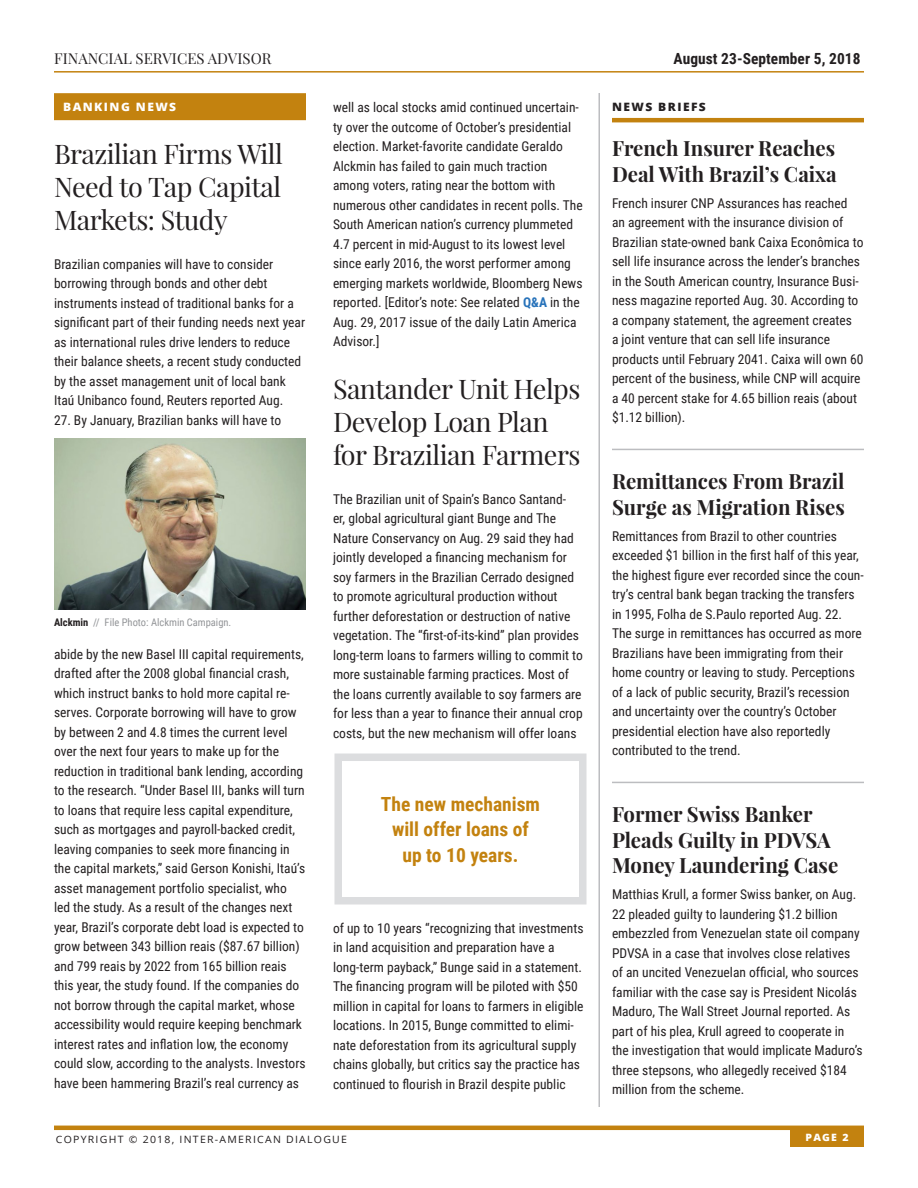
<style>
.page{position:relative;width:918px;height:1188px;background:#fff}
.page>*{position:absolute;margin:0;border:0;box-sizing:border-box;transform-origin:0 0}
.Subhead_18pt{font:27px/33px "Playfair Display";letter-spacing:-.02em;color:#231f20;text-align:justify}
.Subhead-_14pt_-_BOLD{font:700 21px/25.5px "Playfair Display";color:#231f20}
.Callouts_in_Box_-_13{font:700 19.5px/25.5px "Roboto Condensed";color:#c3820f;text-align:center}
.t1{font:700 15.3px "Roboto Condensed";letter-spacing:.005em;color:#231f20}
.t2{font:15px "Playfair Display";letter-spacing:.005em;color:#231f20}
.Subhead_18pt-2{font:13.5px/19.5px "Roboto Condensed";color:#231f20}
.Main_Body_Text{font:13.5px/19.5px "Roboto Condensed";color:#231f20}
.News_Briefs__Body_T{font:13.5px/19.5px "Roboto Condensed";color:#231f20}
.Subhead-_14pt_-_BOLD-2{font:13.5px/19.5px "Roboto Condensed";color:#231f20}
.Sections_-_with_Yell{font:800 11.55px "Open Sans";letter-spacing:.12em;color:#fff;scale:1.04 1}
.News_Briefs__Title{font:800 11.55px "Open Sans";letter-spacing:.12em;color:#231f20;scale:1.04 1}
.Photo_caption{font:10.5px "Roboto Condensed";color:#939598}
.t3{font:10.05px "Open Sans";letter-spacing:.12em;color:#231f20;scale:1.04 1}
.Board_Advisors_Heade{font:800 10.05px "Open Sans";color:#fff;scale:1.04 1}
.s1{font-weight:700;color:#2873ba}
.s2{font-weight:700;color:#231f20}
</style>
<div class="page">
<hr style="left:54px;top:1126px;width:810px;height:4px;background:#c3820f">
<div style="left:790px;top:1129px;width:74px;height:18px;background:#c3820f"></div>
<hr style="left:54px;top:71px;width:810px;height:2px;background:#c3820f">
<hr style="left:612px;top:118px;width:252px;height:4px;background:#c3820f">
<hr style="left:612px;top:449px;width:252px;height:1px;background:#bcbdc0">
<hr style="left:612px;top:782px;width:252px;height:1px;background:#bcbdc0">
<div style="left:54px;top:93px;width:252px;height:27px;background:#c3820f"></div>
<hr style="left:598px;top:93px;width:2px;height:1014px;background:#bcbdc0">
<img style="left:54px;top:438px;width:252px;height:172px">
<div style="left:334px;top:754px;width:252px;height:150px;border:8px solid #dcdddf"></div>
<p class="t2" style="left:54px;top:49px;width:219px">FINANCIAL SERVICES ADVISOR</p>
<p class="t1" style="left:674px;top:47px;width:188px">August 23-September 5, 2018</p>
<p class="News_Briefs__Title" style="left:612px;top:98px;width:92px">NEWS BRIEFS</p>
<p class="Subhead-_14pt_-_BOLD" style="left:612px;top:135px;width:226px">French Insurer Reaches<br>Deal With Brazil’s Caixa</p>
<p class="News_Briefs__Body_T" style="left:612px;top:193px;width:253px">French insurer CNP Assurances has reached an agreement with the insurance division of Brazilian state-owned bank Caixa Econômica to sell life insurance across the lender’s branches in the South American country, Insurance Busi&shy;ness magazine reported Aug. 30. According to a company statement, the agreement creates<br>a joint venture that can sell life insurance products until February 2041. Caixa will own 60 percent of the business, while CNP will acquire a 40 percent stake for 4.65 billion reais (about $1.12 billion).</p>
<p class="Subhead_18pt-2" style="left:333px;top:97px;width:251px">well as local stocks amid continued uncertain&shy;ty over the outcome of October’s presidential election. Market-favorite candidate Geraldo Alckmin has failed to gain much traction among voters, rating near the bottom with numerous other candidates in recent polls. The South American nation’s currency plummeted 4.7 percent in mid-August to its lowest level since early 2016, the worst performer among emerging markets worldwide, Bloomberg News reported. [Editor’s note: See related <span class="s1">Q&amp;A</span> in the Aug. 29, 2017 issue of the daily Latin America Advisor.]</p>
<p class="Subhead_18pt" style="left:333px;top:372px;width:249px;text-align:left">Santander Unit Helps<br>Develop Loan Plan for Brazilian Farmers</p>
<p class="Main_Body_Text" style="left:333px;top:489px;width:251px">The Brazilian unit of Spain’s Banco Santand-<br>er, global agricultural giant Bunge and The Nature Conservancy on Aug. 29 said they had jointly developed a financing mechanism for soy farmers in the Brazilian Cerrado designed to promote agricultural production without further deforestation or destruction of native vegetation. The “first-of-its-kind” plan provides long-term loans to farmers willing to commit to more sustainable farming practices. Most of the loans currently available to soy farmers are for less than a year to finance their annual crop costs, but the new mechanism will offer loans</p>
<p class="Sections_-_with_Yell" style="left:63px;top:98px;width:110px">BANKING NEWS</p>
<p class="Subhead_18pt" style="left:54px;top:137px;width:230px">Brazilian Firms Will Need to Tap Capital Markets: Study</p>
<p class="Subhead_18pt-2" style="left:54px;top:254px;width:253px">Brazilian companies will have to consider borrowing through bonds and other debt instruments instead of traditional banks for a significant part of their funding needs next year as international rules drive lenders to reduce their balance sheets, a recent study conducted by the asset management unit of local bank Itaú Unibanco found, Reuters reported Aug.</p>
<p class="Subhead_18pt-2" style="left:54px;top:410px;width:229px">27. By January, Brazilian banks will have to</p>
<p class="Subhead-_14pt_-_BOLD" style="left:612px;top:468px;width:234px">Remittances From Brazil<br>Surge as Migration Rises</p>
<p class="Subhead-_14pt_-_BOLD-2" style="left:612px;top:526px;width:253px">Remittances from Brazil to other countries exceeded $1 billion in the first half of this year, the highest figure ever recorded since the coun&shy;try’s central bank began tracking the transfers in 1995, Folha de S.Paulo reported Aug. 22.<br>The surge in remittances has occurred as more Brazilians have been immigrating from their home country or leaving to study. Perceptions of a lack of public security, Brazil’s recession and uncertainty over the country’s October presidential election have also reportedly contributed to the trend.</p>
<p class="Photo_caption" style="left:54px;top:615px;width:179px"><span class="s2">Alckmin</span> // File Photo: Alckmin Campaign.</p>
<p class="Subhead_18pt-2" style="left:54px;top:644px;width:253px">abide by the new Basel III capital requirements, drafted after the 2008 global financial crash, which instruct banks to hold more capital re&shy;serves. Corporate borrowing will have to grow by between 2 and 4.8 times the current level over the next four years to make up for the reduction in traditional bank lending, according to the research. “Under Basel III, banks will turn to loans that require less capital expenditure, such as mortgages and payroll-backed credit, leaving companies to seek more financing in the capital markets,” said Gerson Konishi, Itaú’s asset management portfolio specialist, who led the study. As a result of the changes next year, Brazil’s corporate debt load is expected to grow between 343 billion reais ($87.67 billion) and 799 reais by 2022 from 165 billion reais this year, the study found. If the companies do not borrow through the capital market, whose accessibility would require keeping benchmark interest rates and inflation low, the economy could slow, according to the analysts. Investors have been hammering Brazil’s real currency as</p>
<p class="Callouts_in_Box_-_13" style="left:381px;top:790px;width:161px">The new mechanism will offer loans of up to 10 years.</p>
<p class="Subhead-_14pt_-_BOLD" style="left:612px;top:801px;width:228px">Former Swiss Banker<br>Pleads Guilty in PDVSA<br>Money Laundering Case</p>
<p class="News_Briefs__Body_T" style="left:612px;top:884px;width:252px">Matthias Krull, a former Swiss banker, on Aug.<br>22 pleaded guilty to laundering $1.2 billion embezzled from Venezuelan state oil company PDVSA in a case that involves close relatives of an uncited Venezuelan official, who sources familiar with the case say is President Nicolás Maduro, The Wall Street Journal reported. As part of his plea, Krull agreed to cooperate in the investigation that would implicate Maduro’s three stepsons, who allegedly received $184 million from the scheme.</p>
<p class="Main_Body_Text" style="left:333px;top:918px;width:252px">of up to 10 years “recognizing that investments in land acquisition and preparation have a long-term payback,” Bunge said in a statement.<br>The financing program will be piloted with $50 million in capital for loans to farmers in eligible locations. In 2015, Bunge committed to elimi&shy;nate deforestation from its agricultural supply chains globally, but critics say the practice has continued to flourish in Brazil despite public</p>
<p class="t3" style="left:56px;top:1132px;width:281px">COPYRIGHT © 2018, INTER-AMERICAN DIALOGUE</p>
<p class="Board_Advisors_Heade" style="left:806px;top:1129px;width:43px">PAGE 2</p>
</div>
